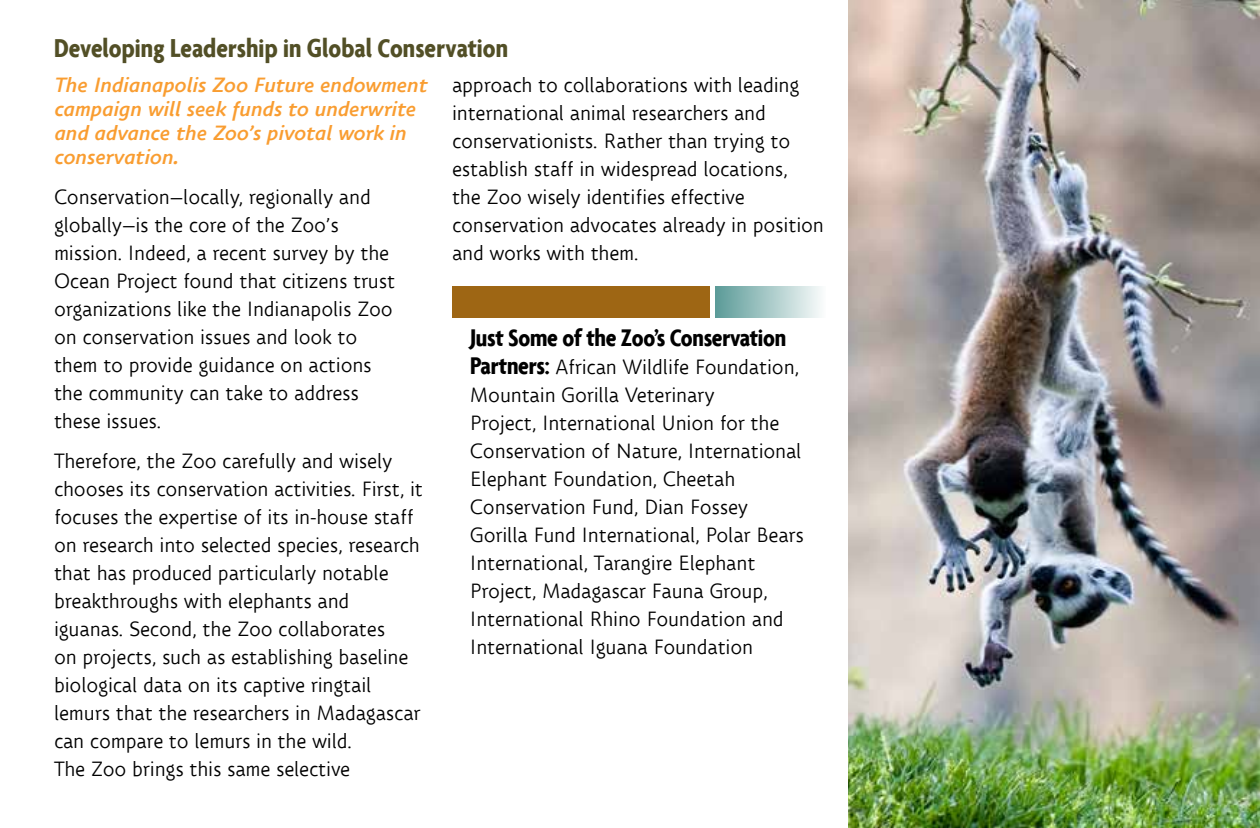
<style>
.page{position:relative;width:1260px;height:828px;background:#fff}
.page>*{position:absolute;margin:0;border:0;box-sizing:border-box;transform-origin:0 0}
.t1{font:700 condensed 28px "Agenda";color:#524f26}
.t2{font:700 condensed 26px "Agenda";letter-spacing:-.01em;color:#000}
.t3{font:20px/28px "Zion Train STD Light";letter-spacing:-.01em;color:#000}
.t4{font:italic 700 20px/24px "Zion Train STD Demi";letter-spacing:-.01em;color:#f99d31}
.s1{font-family:"Agenda";font-weight:700;font-stretch:condensed;font-size:26px}
</style>
<div class="page">
<div style="left:452px;top:286px;width:257px;height:32px;background:#9e6614"></div>
<div style="left:715px;top:286px;width:111px;height:32px;background:linear-gradient(to right,#5b9b98,#fcfdfd)"></div>
<img style="left:849px;top:0;width:411px;height:828px">
<h1 class="t1" style="left:54px;top:32px;width:456px">Developing Leadership in Global Conservation</h1>
<p class="t4" style="left:54px;top:73px;width:375px">The Indianapolis Zoo Future endowment campaign will seek funds to underwrite and advance the Zoo’s pivotal work in conservation.</p>
<p class="t3" style="left:54px;top:183px;width:343px">Conservation—locally, regionally and globally—is the core of the Zoo’s mission. Indeed, a recent survey by the Ocean Project found that citizens trust organizations like the Indianapolis Zoo on conservation issues and look to them to provide guidance on actions the community can take to address these issues.</p>
<p class="t3" style="left:54px;top:447px;width:371px">Therefore, the Zoo carefully and wisely chooses its conservation activities. First, it focuses the expertise of its in-house staff on research into selected species, research that has produced particularly notable breakthroughs with elephants and iguanas. Second, the Zoo collaborates<br>on projects, such as establishing baseline biological data on its captive ringtail lemurs that the researchers in Madagascar can compare to lemurs in the wild.<br>The Zoo brings this same selective</p>
<p class="t3" style="left:452px;top:71px;width:373px">approach to collaborations with leading international animal researchers and conservationists. Rather than trying to establish staff in widespread locations,<br>the Zoo wisely identifies effective conservation advocates already in position and works with them.</p>
<h2 class="t2" style="left:470px;top:322px;width:318px">Just Some of the Zoo’s Conservation</h2>
<p class="t3" style="left:470px;top:353px;width:335px"><span class="s1">Partners:</span> African Wildlife Foundation, Mountain Gorilla Veterinary<br>Project, International Union for the Conservation of Nature, International Elephant Foundation, Cheetah Conservation Fund, Dian Fossey Gorilla Fund International, Polar Bears International, Tarangire Elephant Project, Madagascar Fauna Group, International Rhino Foundation and International Iguana Foundation</p>
</div>
